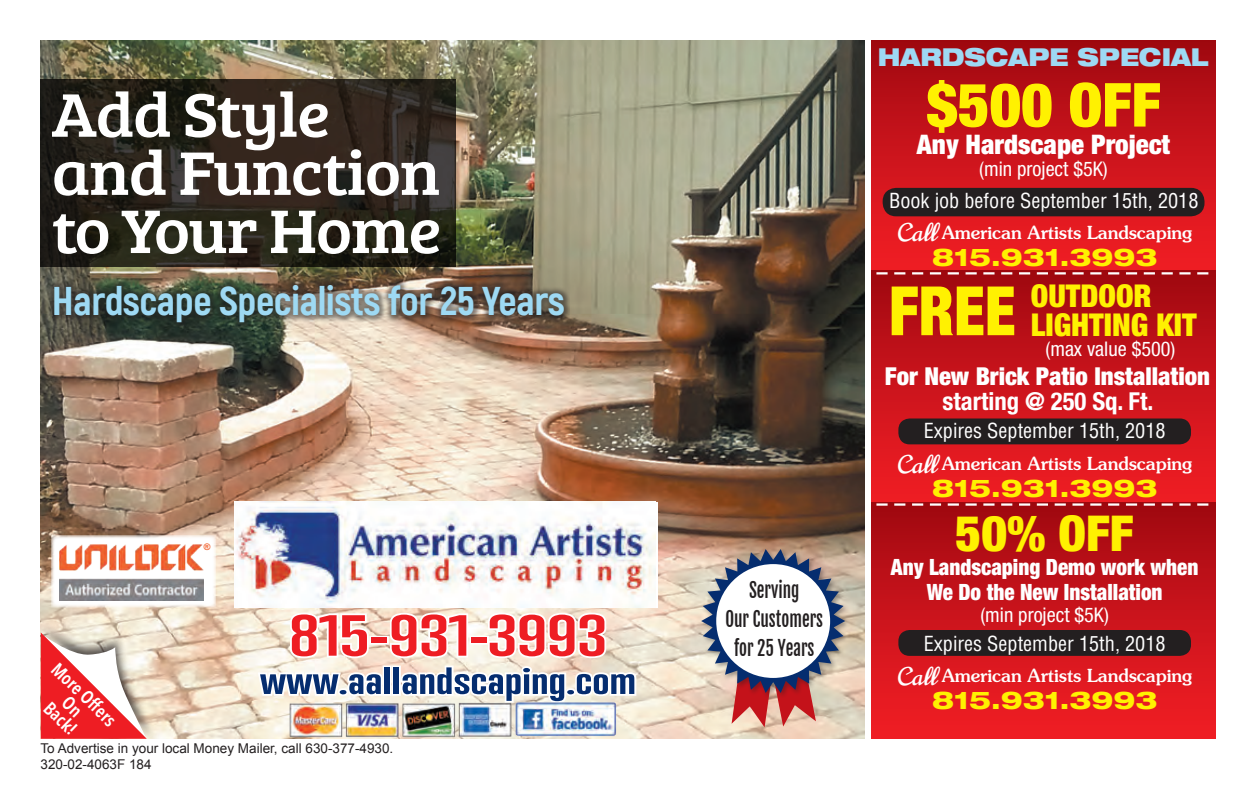
<style>
.page{position:relative;width:1256px;height:810px;background:#fff}
.page>*{position:absolute;margin:0;border:0;box-sizing:border-box;transform-origin:0 0}
.t1{font:900 condensed 68.17px "Helvetica Neue LT Std";color:#fff101;scale:.9 1}
.t2{font:63.68px/58.1px "Bree Serif";letter-spacing:-.02em;color:#fff;scale:1.07 1}
.t3{font:900 condensed 60.75px "Helvetica Neue LT Std";color:#fff101}
.t4{font:700 52.88px "Trump Gothic West W01";color:#ee1d23;scale:1.5 1}
.t5{font:900 condensed 49.5px "Helvetica Neue LT Std";color:#fff101}
.t6{font:800 40.27px "Akrobat";letter-spacing:-.01em;color:#9ed9f3}
.t7{font:700 34.65px "Trump Gothic West W01";color:#052d6f;scale:1.5 1}
.t8{font:900 condensed 31.5px/29.2px "Helvetica Neue LT Std";color:#fff101}
.t9{font:900 condensed 27px "Helvetica Neue LT Std";color:#fff}
.t10{font:800 expanded 24.75px "Helvetica Neue LT Com";color:#fff101}
.t11{font:900 condensed 24.75px "Helvetica Neue LT Std";color:#fff}
.t12{font:700 condensed 24.75px "Helvetica Neue LT Std";color:#fff}
.t13{font:900 expanded 24.75px "Helvetica Neue LT Std";color:#9ed9f3;scale:.9 1}
.t14{font:900 condensed 22.5px/24.8px "Helvetica Neue LT Std";color:#fff;text-align:center;scale:.94 1}
.t15{font:condensed 20.25px "Helvetica LT Std";color:#fff}
.t16{font:condensed 20.25px "Helvetica Neue LT Std";color:#fff}
.t17{font:20.25px/29.2px "Fjalla One";color:#231f20;text-align:center;scale:.84 1}
.t18{font:600 condensed 18.68px/16.7px "Avenir Next LT Pro";color:#fff;text-align:center}
.t19{font:500 18px "Souvenir Std";color:#fff}
.t20{font:13.5px/15.8px "Arial";color:#231f20}
.t21{font:700 9px "Arial";color:#f15921}
.s1{font-family:"Norican";font-weight:400;font-size:24.75px}
</style>
<div class="page">
<img style="left:40px;top:40px;width:824px;height:699px">
<div style="left:871px;top:40px;width:344px;height:231px;background:linear-gradient(to bottom,#a20911,#f11f26)"></div>
<div style="left:871px;top:271px;width:344px;height:236px;background:linear-gradient(to bottom,#a10911,#f41f26)"></div>
<div style="left:871px;top:502px;width:344px;height:237px;background:linear-gradient(to bottom,#a10911,#f41f26)"></div>
<img style="left:234px;top:502px;width:422px;height:105px">
<svg style="left:256px;top:610px;width:382px;height:96px"></svg>
<svg style="left:876px;top:272px;width:332px;height:2px"></svg>
<svg style="left:876px;top:503px;width:332px;height:3px"></svg>
<div style="left:882px;top:188px;width:322px;height:28px;background:#231f20;border-radius:13px"></div>
<div style="left:898px;top:418px;width:293px;height:26px;background:#231f20;border-radius:11px"></div>
<div style="left:898px;top:630px;width:293px;height:26px;background:#231f20;border-radius:11px"></div>
<div style="left:45px;top:276px;width:524px;height:52px;background:#231f20;opacity:.55"></div>
<svg style="left:40px;top:80px;width:416px;height:187px;background:#29231a"></svg>
<img style="left:288px;top:702px;width:332px;height:37px">
<div style="left:698px;top:547px;width:152px;height:151px;background:#231f20;opacity:.4"></div>
<svg style="left:701px;top:549px;width:144px;height:178px;background:#a48a8d"></svg>
<div style="left:716px;top:564px;width:114px;height:114px;background:#fff;border-radius:50%"></div>
<div style="left:40px;top:624px;width:114px;height:114px;background:#231f20;opacity:.75"></div>
<svg style="left:41px;top:632px;width:106px;height:107px"></svg>
<svg style="left:52px;top:535px;width:164px;height:72px"></svg>
<img style="left:60px;top:542px;width:144px;height:59px">
<h2 class="t2" style="left:52px;top:82px;width:366px">Add Style and Function to Your Home</h2>
<h3 class="t6" style="left:52px;top:275px;width:514px">Hardscape Specialists for 25 Years</h3>
<p class="t18" style="left:60px;top:660px;width:83px;rotate:44deg">More Offers<br>On<br>Back!</p>
<p class="t21" style="left:204px;top:541px;width:8px">®</p>
<h3 class="t4" style="left:289px;top:604px;width:213px">815-931-3993</h3>
<h3 class="t7" style="left:260px;top:660px;width:252px">www.aallandscaping.com</h3>
<p class="t20" style="left:40px;top:741px;width:354px">To Advertise in your local Money Mailer, call 630-377-4930.<br>320-02-4063F 184</p>
<p class="t17" style="left:725px;top:575px;width:118px">Serving<br>Our Customers for 25 Years</p>
<h3 class="t13" style="left:878px;top:41px;width:369px">HARDSCAPE SPECIAL</h3>
<h3 class="t3" style="left:926px;top:68px;width:236px">$500 OFF</h3>
<h3 class="t9" style="left:917px;top:127px;width:255px">Any Hardscape Project</h3>
<p class="t16" style="left:979px;top:157px;width:130px">(min project $5K)</p>
<p class="t15" style="left:889px;top:188px;width:311px">Book job before September 15th, 2018</p>
<p class="t19" style="left:897px;top:221px;width:297px"><span class="s1">Call</span> American Artists Landscaping</p>
<h3 class="t10" style="left:932px;top:241px;width:227px">815.931.3993</h3>
<h3 class="t8" style="left:1030px;top:280px;width:167px">OUTDOOR<br>LIGHTING KIT</h3>
<p class="t16" style="left:1045px;top:337px;width:131px">(max value $500)</p>
<h1 class="t1" style="left:889px;top:269px;width:142px">FREE</h1>
<h3 class="t11" style="left:885px;top:361px;width:326px">For New Brick Patio Installation</h3>
<h3 class="t12" style="left:942px;top:386px;width:212px">starting @ 250 Sq. Ft.</h3>
<p class="t15" style="left:923px;top:418px;width:243px">Expires September 15th, 2018</p>
<p class="t19" style="left:897px;top:453px;width:297px"><span class="s1">Call</span> American Artists Landscaping</p>
<h3 class="t10" style="left:932px;top:472px;width:227px">815.931.3993</h3>
<h3 class="t5" style="left:955px;top:503px;width:180px">50% OFF</h3>
<p class="t14" style="left:891px;top:554px;width:328px">Any Landscaping Demo work when<br>We Do the New Installation</p>
<p class="t16" style="left:980px;top:603px;width:130px">(min project $5K)</p>
<p class="t15" style="left:923px;top:631px;width:243px">Expires September 15th, 2018</p>
<p class="t19" style="left:897px;top:665px;width:297px"><span class="s1">Call</span> American Artists Landscaping</p>
<h3 class="t10" style="left:932px;top:684px;width:227px">815.931.3993</h3>
</div>
